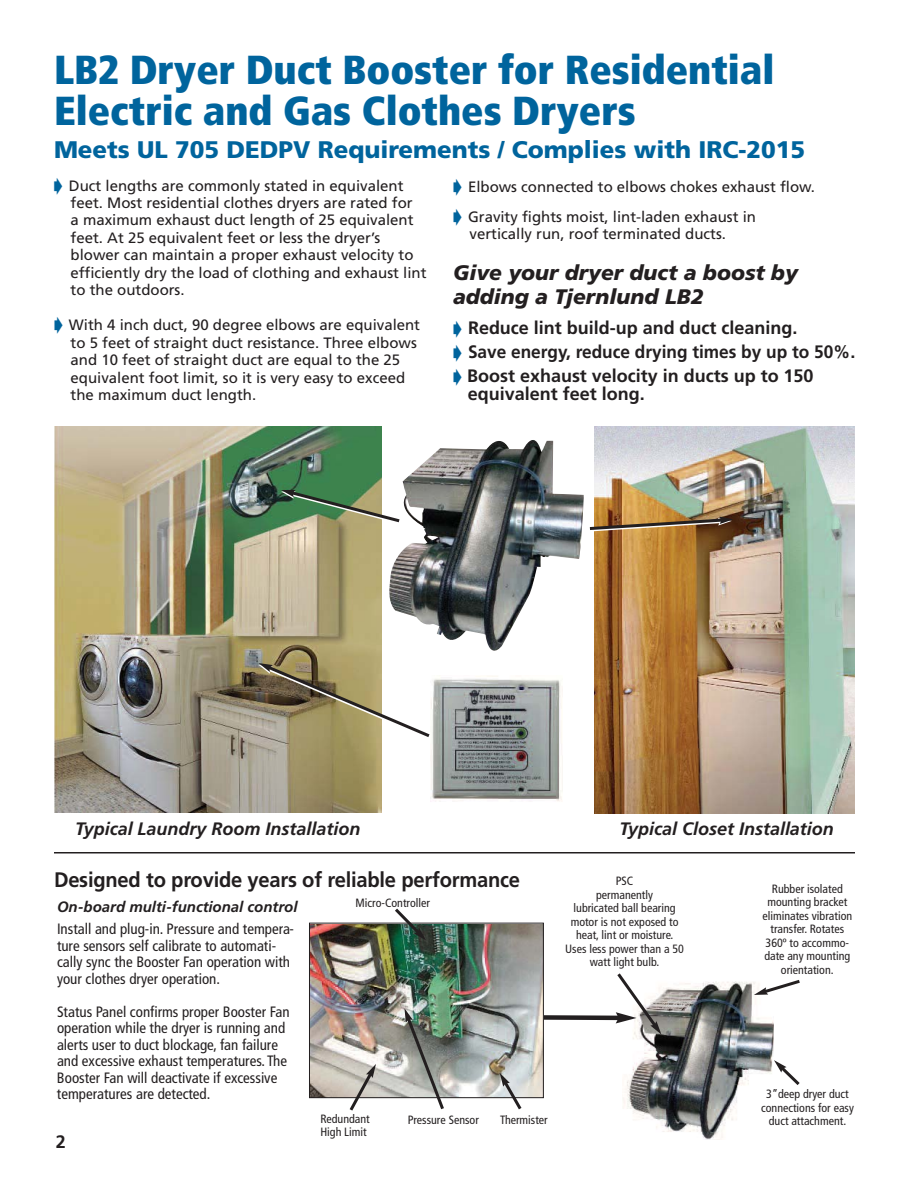
<style>
.page{position:relative;width:918px;height:1188px;background:#fff}
.page>*{position:absolute;margin:0;border:0;box-sizing:border-box;transform-origin:0 0}
.t1{font:900 condensed 40.5px/40.5px "Frutiger";color:#00649d}
.t2{font:900 24px "Frutiger";color:#00649d}
.t3{font:italic 900 21px/24px "Frutiger";color:#231f20}
.t4{font:700 21px "Frutiger";letter-spacing:-.01em;color:#231f20;scale:.96 1}
.t5{font:700 18px/18px "Frutiger";color:#231f20}
.t6{font:italic 700 18px "Frutiger";color:#231f20}
.t7{font:700 18px "Frutiger";color:#231f20;scale:.96 1}
.t8{font:15px/17.4px "Frutiger";color:#231f20}
.t9{font:condensed 15px/16.5px "Frutiger";color:#231f20}
.t10{font:italic 700 15px "Frutiger";color:#231f20}
.t11{font:condensed 12px/13.5px "Frutiger";color:#231f20;text-align:center}
.s1{font-family:"Universal Newswith Comm Pi";font-size:18px;color:#00649d}
.s2{font-family:"Universal Newswith Comm Pi";font-weight:400;color:#00649d}
</style>
<div class="page">
<img style="left:54px;top:426px;width:327px;height:387px">
<img style="left:594px;top:426px;width:261px;height:387px">
<img style="left:623px;top:981px;width:150px;height:158px">
<div style="left:543px;top:1015px;width:77px;height:5px;background:#231f20"></div>
<svg style="left:754px;top:980px;width:46px;height:15px"></svg>
<svg style="left:774px;top:1060px;width:26px;height:25px"></svg>
<svg style="left:614px;top:973px;width:47px;height:62px"></svg>
<img style="left:311px;top:925px;width:231px;height:171px">
<div style="left:309px;top:923px;width:235px;height:175px;border:1px solid #231f20"></div>
<svg style="left:392px;top:908px;width:34px;height:33px"></svg>
<img style="left:404px;top:1008px;width:42px;height:102px">
<svg style="left:347px;top:1064px;width:29px;height:47px"></svg>
<svg style="left:500px;top:1073px;width:24px;height:37px"></svg>
<img style="left:389px;top:440px;width:195px;height:211px">
<img style="left:430px;top:676px;width:133px;height:126px">
<svg style="left:281px;top:489px;width:122px;height:37px"></svg>
<svg style="left:258px;top:663px;width:175px;height:78px"></svg>
<svg style="left:589px;top:517px;width:144px;height:16px;background:#947045"></svg>
<hr style="left:54px;top:852px;width:801px;height:2px;background:#231f20">
<h1 class="t1" style="left:54px;top:53px;width:722px">LB2 Dryer Duct Booster for Residential<br>Electric and Gas Clothes Dryers</h1>
<h2 class="t2" style="left:54px;top:140px;width:753px">Meets UL 705 DEDPV Requirements / Complies with IRC-2015</h2>
<p class="t8" style="left:71px;top:178px;width:357px;text-indent:-17px"><span class="s1">-</span> Duct lengths are commonly stated in equivalent feet. Most residential clothes dryers are rated for<br>a maximum exhaust duct length of 25 equivalent feet. At 25 equivalent feet or less the dryer’s blower can maintain a proper exhaust velocity to efficiently dry the load of clothing and exhaust lint to the outdoors.</p>
<p class="t8" style="left:71px;top:318px;width:351px;text-indent:-17px"><span class="s1">-</span> With 4 inch duct, 90 degree elbows are equivalent to 5 feet of straight duct resistance. Three elbows and 10 feet of straight duct are equal to the 25 equivalent foot limit, so it is very easy to exceed the maximum duct length.</p>
<p class="t8" style="left:453px;top:179px;width:364px"><span class="s1">-</span> Elbows connected to elbows chokes exhaust flow.</p>
<p class="t8" style="left:470px;top:209px;width:288px;text-indent:-17px"><span class="s1">-</span> Gravity fights moist, lint-laden exhaust in vertically run, roof terminated ducts.</p>
<h3 class="t3" style="left:453px;top:262px;width:347px">Give your dryer duct a boost by adding a Tjernlund LB2</h3>
<p class="t5" style="left:453px;top:320px;width:346px"><span class="s2">-</span> Reduce lint build-up and duct cleaning.</p>
<p class="t7" style="left:453px;top:344px;width:421px"><span class="s2">-</span> Save energy, reduce drying times by up to 50%.</p>
<p class="t5" style="left:468px;top:368px;width:347px;text-indent:-15px"><span class="s2">-</span> Boost exhaust velocity in ducts up to 150 equivalent feet long.</p>
<p class="t6" style="left:75px;top:822px;width:287px">Typical Laundry Room Installation</p>
<p class="t6" style="left:620px;top:822px;width:216px">Typical Closet Installation</p>
<h3 class="t4" style="left:54px;top:871px;width:487px">Designed to provide years of reliable performance</h3>
<p class="t11" style="left:565px;top:875px;width:120px">PSC<br>permanently<br>lubricated ball bearing motor is not exposed to heat, lint or moisture.<br>Uses less power than a 50 watt light bulb.</p>
<p class="t11" style="left:762px;top:883px;width:91px">Rubber isolated mounting bracket eliminates vibration transfer. Rotates<br>360º to accommo&shy;date any mounting orientation.</p>
<p class="t11" style="left:356px;top:897px;width:76px">Micro-Controller</p>
<p class="t10" style="left:57px;top:901px;width:242px">On-board multi-functional control</p>
<p class="t9" style="left:57px;top:922px;width:238px">Install and plug-in. Pressure and tempera&shy;ture sensors self calibrate to automati&shy;cally sync the Booster Fan operation with your clothes dryer operation.</p>
<p class="t9" style="left:57px;top:1004px;width:234px">Status Panel confirms proper Booster Fan operation while the dryer is running and alerts user to duct blockage, fan failure and excessive exhaust temperatures. The Booster Fan will deactivate if excessive temperatures are detected.</p>
<p class="t11" style="left:761px;top:1088px;width:94px">3”deep dryer duct connections for easy</p>
<p class="t11" style="left:320px;top:1113px;width:51px">Redundant</p>
<p class="t11" style="left:769px;top:1115px;width:79px">duct attachment.</p>
<p class="t11" style="left:320px;top:1126px;width:48px">High Limit</p>
<p class="t11" style="left:408px;top:1114px;width:73px">Pressure Sensor</p>
<p class="t11" style="left:500px;top:1114px;width:49px">Thermister</p>
<p class="t5" style="left:56px;top:1134px;width:12px">2</p>
</div>
